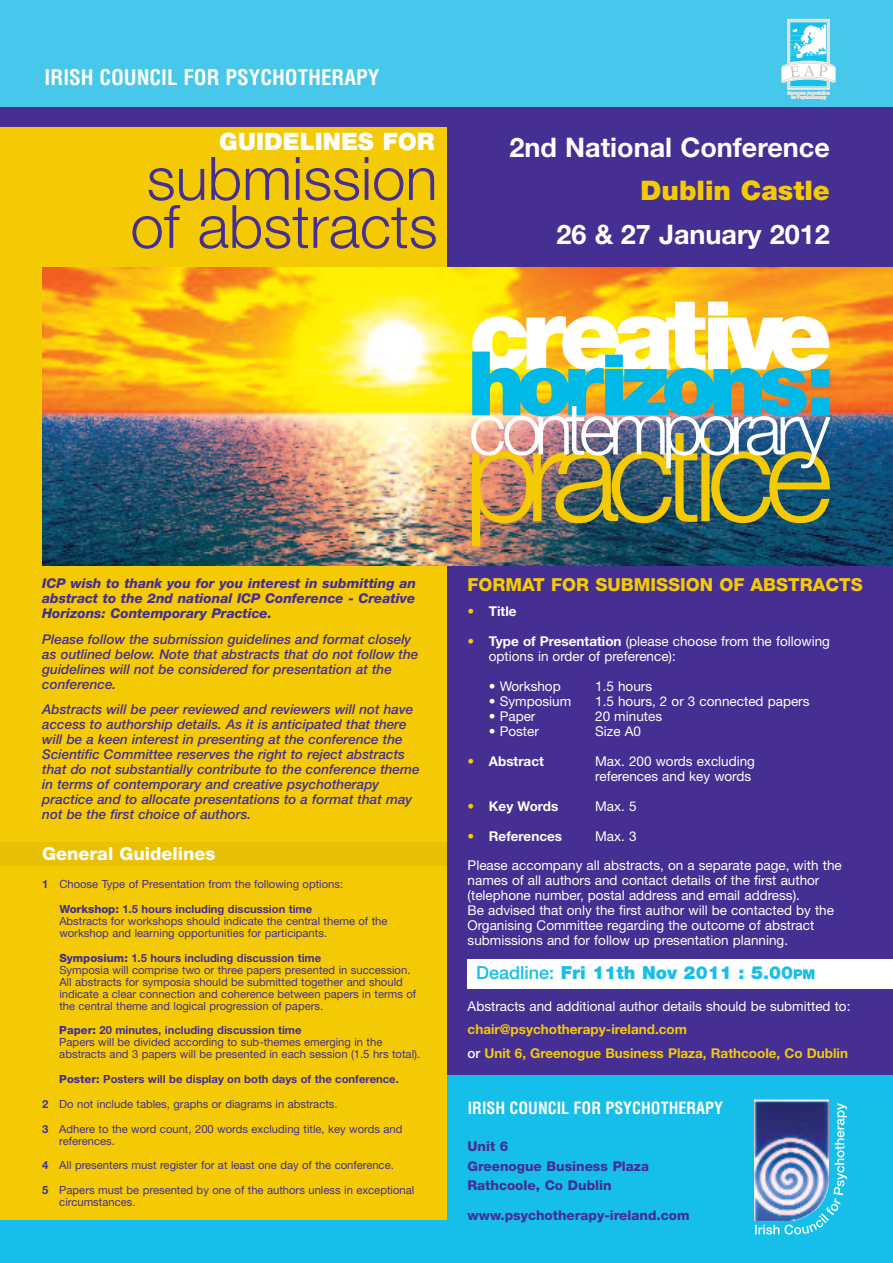
<style>
.page{position:relative;width:893px;height:1263px;background:#452f92}
.page>*{position:absolute;margin:0;border:0;box-sizing:border-box;transform-origin:0 0}
.t1{font:300 60px/48px "Helvetica Neue";color:#452f92}
.t2{font:700 27px "Helvetica Neue";color:#fff}
.t3{font:900 27px "Helvetica Neue";color:#f4ca05}
.t4{font:900 24px "Helvetica Neue";color:#fff}
.t5{font:700 condensed 21px "Helvetica";color:#fff}
.t6{font:800 18px "Helvetica Neue";color:#f4ca05}
.t7{font:900 18px "Helvetica Neue";color:#15bfe9}
.t8{font:800 18px "Helvetica Neue";color:#fff}
.t9{font:700 condensed 16.5px "Helvetica";color:#fff}
.t10{font:13.5px/15px "Helvetica Neue";color:#fff}
.t11{font:italic 500 13.5px/15px "Helvetica Neue";color:#452f92}
.t12{font:italic 800 13.5px/15px "Helvetica Neue";color:#452f92;text-align:justify}
.t13{font:700 13.5px/23.5px "Helvetica Neue";color:#f4ca05}
.t14{font:800 13.5px/19.5px "Helvetica Neue";color:#452f92}
.t15{font:700 13.5px "Helvetica Neue";color:#fff}
.t16{font:11.25px/12px "Helvetica Neue";color:#452f92}
.t17{font:700 11.25px "Helvetica Neue";color:#452f92}
.s1{font-weight:700}
.s2{font-weight:800}
.s3{font-weight:900;color:#f4ca05}
.s4{font-weight:500}
.s5{font-size:13.5px}
.s6{font-weight:500;color:#fff}
</style>
<div class="page">
<div style="left:0;top:1076px;width:893px;height:187px;background:#15bfe9"></div>
<div style="left:0;top:0;width:893px;height:106px;background:#47c7ea"></div>
<img style="left:754px;top:1100px;width:93px;height:135px">
<div style="left:0;top:128px;width:446px;height:1092px;background:#f4ca05"></div>
<div style="left:0;top:842px;width:446px;height:24px;background:#e9c005"></div>
<svg style="left:781px;top:19px;width:55px;height:81px"></svg>
<img style="left:42px;top:268px;width:851px;height:298px">
<img style="left:471px;top:302px;width:359px;height:244px">
<div style="left:468px;top:959px;width:425px;height:30px;background:#fff"></div>
<h3 class="t5" style="left:45px;top:65px;width:336px">IRISH COUNCIL FOR PSYCHOTHERAPY</h3>
<h3 class="t4" style="left:219px;top:127px;width:217px">GUIDELINES FOR</h3>
<h1 class="t1" style="left:130px;top:155px;width:309px">submission of abstracts</h1>
<h2 class="t2" style="left:509px;top:138px;width:322px">2nd National Conference</h2>
<h2 class="t3" style="left:640px;top:175px;width:191px">Dublin Castle</h2>
<h2 class="t2" style="left:556px;top:224px;width:275px">26 &amp; 27 January 2012</h2>
<p class="t12" style="left:42px;top:577px;width:375px">ICP wish to thank you for you interest in submitting an abstract to the 2nd national ICP Conference - Creative Horizons: Contemporary Practice.</p>
<p class="t11" style="left:42px;top:632px;width:378px">Please follow the submission guidelines and format closely as outlined below. Note that abstracts that do not follow the guidelines will not be considered for presentation at the conference.</p>
<p class="t11" style="left:42px;top:703px;width:379px">Abstracts will be peer reviewed and reviewers will not have access to authorship details. As it is anticipated that there will be a keen interest in presenting at the conference the Scientific Committee reserves the right to reject abstracts that do not substantially contribute to the conference theme in terms of contemporary and creative psychotherapy practice and to allocate presentations to a format that may not be the first choice of authors.</p>
<h3 class="t8" style="left:42px;top:847px;width:175px">General Guidelines</h3>
<p class="t16" style="left:42px;top:879px;width:302px"><span class="s1">1</span> Choose Type of Presentation from the following options:</p>
<p class="t16" style="left:59px;top:904px;width:330px"><span class="s2">Workshop:</span> <span class="s1">1.5 hours including discussion time<br></span>Abstracts for workshops should indicate the central theme of the workshop and learning opportunities for participants.</p>
<p class="t16" style="left:59px;top:953px;width:358px"><span class="s2">Symposium:</span> <span class="s1">1.5 hours including discussion time<br></span>Symposia will comprise two or three papers presented in succession.<br>All abstracts for symposia should be submitted together and should indicate a clear connection and coherence between papers in terms of the central theme and logical progression of papers.</p>
<p class="t16" style="left:59px;top:1026px;width:362px"><span class="s2">Paper:</span> <span class="s1">20 minutes, including discussion time<br></span>Papers will be divided according to sub-themes emerging in the abstracts and 3 papers will be presented in each session (1.5 hrs total).</p>
<p class="t17" style="left:59px;top:1075px;width:341px"><span class="s2">Poster:</span> Posters will be display on both days of the conference.</p>
<p class="t16" style="left:42px;top:1099px;width:297px"><span class="s1">2</span> Do not include tables, graphs or diagrams in abstracts.</p>
<p class="t16" style="left:59px;top:1124px;width:345px;text-indent:-17px"><span class="s1">3</span> Adhere to the word count, 200 words excluding title, key words and references.</p>
<p class="t16" style="left:42px;top:1161px;width:353px"><span class="s1">4</span> All presenters must register for at least one day of the conference.</p>
<p class="t16" style="left:59px;top:1185px;width:356px;text-indent:-17px"><span class="s1">5</span> Papers must be presented by one of the authors unless in exceptional circumstances.</p>
<h3 class="t6" style="left:468px;top:578px;width:397px">FORMAT FOR SUBMISSION OF ABSTRACTS</h3>
<p class="t15" style="left:468px;top:606px;width:50px"><span class="s3">•</span> Title</p>
<p class="t10" style="left:489px;top:635px;width:343px;text-indent:-21px"><span class="s3">•</span> <span class="s1">Type of Presentation</span> (please choose from the following options in order of preference):</p>
<p class="t10" style="left:489px;top:680px;width:73px">• Workshop</p>
<p class="t10" style="left:595px;top:680px;width:58px">1.5 hours</p>
<p class="t10" style="left:489px;top:695px;width:84px">• Symposium</p>
<p class="t10" style="left:595px;top:695px;width:216px">1.5 hours, 2 or 3 connected papers</p>
<p class="t10" style="left:489px;top:710px;width:48px">• Paper</p>
<p class="t10" style="left:595px;top:710px;width:68px">20 minutes</p>
<p class="t10" style="left:489px;top:725px;width:52px">• Poster</p>
<p class="t10" style="left:595px;top:725px;width:47px">Size A0</p>
<p class="t15" style="left:468px;top:756px;width:78px"><span class="s3">•</span> Abstract</p>
<p class="t10" style="left:595px;top:755px;width:161px">Max. 200 words excluding references and key words</p>
<p class="t15" style="left:468px;top:801px;width:92px"><span class="s3">•</span> Key Words</p>
<p class="t10" style="left:595px;top:800px;width:43px">Max. 5</p>
<p class="t15" style="left:468px;top:831px;width:96px"><span class="s3">•</span> References</p>
<p class="t10" style="left:468px;top:823px;width:376px;line-height:29px;text-indent:128px">Max. 3<br>Please accompany all abstracts, on a separate page, with the</p>
<p class="t10" style="left:468px;top:874px;width:368px">names of all authors and contact details of the first author (telephone number, postal address and email address).<br>Be advised that only the first author will be contacted by the Organising Committee regarding the outcome of abstract submissions and for follow up presentation planning.</p>
<h3 class="t7" style="left:476px;top:963px;width:341px"><span class="s4">Deadline:</span> Fri 11th Nov 2011 : 5.00<span class="s5">PM</span></h3>
<p class="t10" style="left:468px;top:999px;width:384px">Abstracts and additional author details should be submitted to:</p>
<p class="t13" style="left:468px;top:1019px;width:382px">chair@psychotherapy-ireland.com<br><span class="s6">or</span> Unit 6, Greenogue Business Plaza, Rathcoole, Co Dublin</p>
<h3 class="t9" style="left:468px;top:1099px;width:257px">IRISH COUNCIL FOR PSYCHOTHERAPY</h3>
<p class="t14" style="left:467px;top:1138px;width:183px">Unit 6<br>Greenogue Business Plaza<br>Rathcoole, Co Dublin</p>
<p class="t14" style="left:467px;top:1207px;width:224px">www.psychotherapy-ireland.com</p>
</div>
